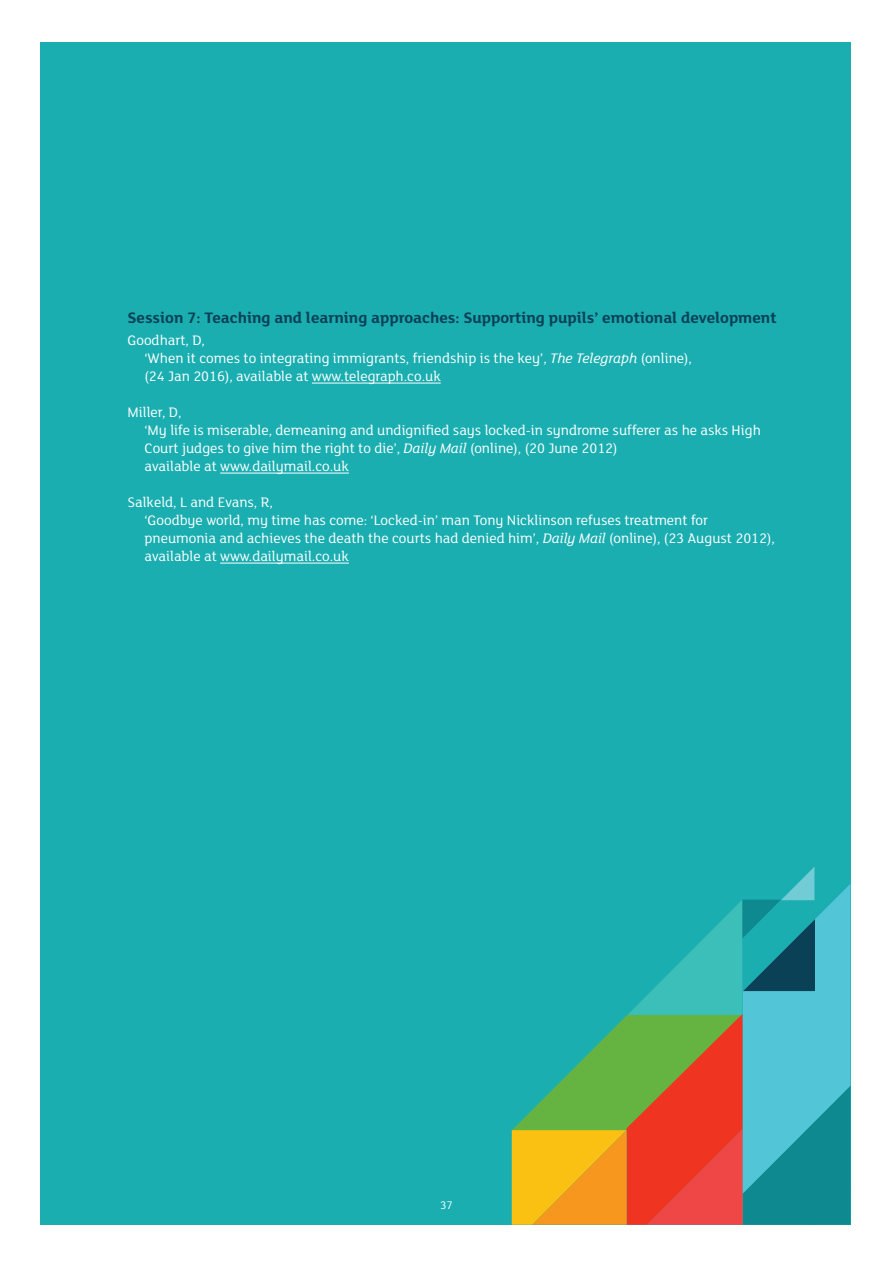
<style>
.page{position:relative;width:893px;height:1263px;background:#fff}
.page>*{position:absolute;margin:0;border:0;box-sizing:border-box;transform-origin:0 0}
.Body_Copy{font:700 16.5px "FS Lola";color:#0b4157}
.Body_Copy-2{font:15px/18px "FS Lola";color:#fff}
.Slide_Titles{font:12px "FS Lola";color:#fff}
.s1{font-style:italic}
</style>
<div class="page">
<div style="left:40px;top:43px;width:810px;height:1182px;background:#1aaeb1"></div>
<hr style="left:312px;top:383px;width:129px;height:1px;background:#fff">
<hr style="left:220px;top:473px;width:129px;height:1px;background:#fff">
<hr style="left:220px;top:563px;width:129px;height:1px;background:#fff">
<svg style="left:512px;top:867px;width:338px;height:358px"></svg>
<p class="Body_Copy" style="left:128px;top:306px;width:651px">Session 7: Teaching and learning approaches: Supporting pupils’ emotional development</p>
<p class="Body_Copy-2" style="left:128px;top:331px;width:79px">Goodhart, D,</p>
<p class="Body_Copy-2" style="left:145px;top:349px;width:549px">‘When it comes to integrating immigrants, friendship is the key’, <span class="s1">The Telegraph</span> (online),</p>
<p class="Body_Copy-2" style="left:145px;top:367px;width:298px">(24 Jan 2016), available at www.telegraph.co.uk</p>
<p class="Body_Copy-2" style="left:128px;top:403px;width:55px">Miller, D,</p>
<p class="Body_Copy-2" style="left:145px;top:421px;width:618px">‘My life is miserable, demeaning and undignified says locked-in syndrome sufferer as he asks High<br>Court judges to give him the right to die’, <span class="s1">Daily Mail</span> (online), (20 June 2012)</p>
<p class="Body_Copy-2" style="left:145px;top:457px;width:206px">available at www.dailymail.co.uk</p>
<p class="Body_Copy-2" style="left:128px;top:493px;width:147px">Salkeld, L and Evans, R,</p>
<p class="Body_Copy-2" style="left:145px;top:511px;width:632px">‘Goodbye world, my time has come: ‘Locked-in’ man Tony Nicklinson refuses treatment for pneumonia and achieves the death the courts had denied him’, <span class="s1">Daily Mail</span> (online), (23 August 2012),</p>
<p class="Body_Copy-2" style="left:145px;top:547px;width:206px">available at www.dailymail.co.uk</p>
<p class="Slide_Titles" style="left:440px;top:1197px;width:14px">37</p>
</div>
